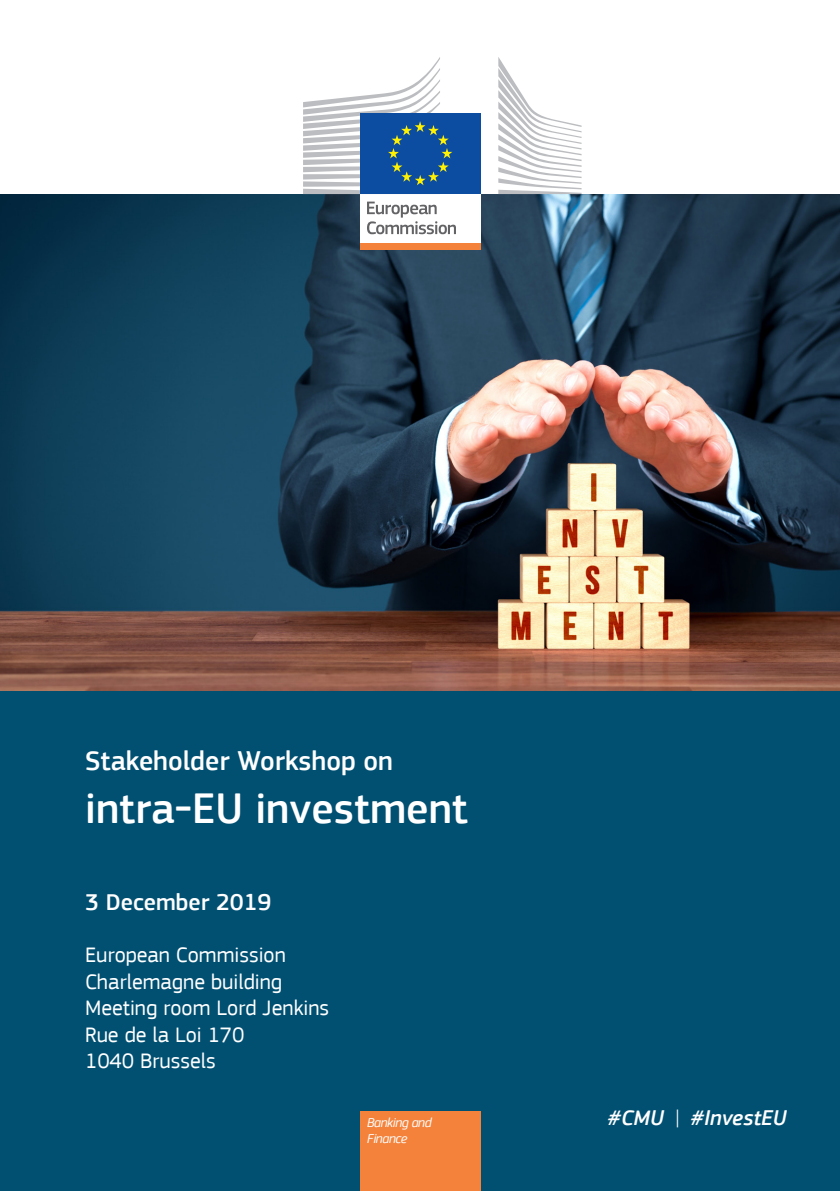
<style>
.page{position:relative;width:840px;height:1191px;background:#fff}
.page>*{position:absolute;margin:0;border:0;box-sizing:border-box;transform-origin:0 0}
.t1{font:500 44px "EC Square Sans Pro";color:#fff}
.t2{font:500 28px "EC Square Sans Pro";color:#fff}
.t3{font:500 24px "EC Square Sans Pro";color:#fff}
.t4{font:22px/26.4px "EC Square Sans Pro";color:#fff}
.t5{font:italic 500 22px "EC Square Sans Pro";color:#fff}
.t6{font:italic 13.6px/16.2px "EC Square Sans Pro";letter-spacing:-.03em;color:#fff}
.s1{font-weight:300}
</style>
<div class="page">
<img style="left:0;top:194px;width:839px;height:497px">
<div style="left:0;top:691px;width:839px;height:500px;background:#015072"></div>
<div style="left:360px;top:1110px;width:119px;height:81px;background:#f4823b"></div>
<div style="left:360px;top:192px;width:119px;height:51px;background:#fff"></div>
<svg style="left:367px;top:202px;width:88px;height:32px"></svg>
<svg style="left:498px;top:57px;width:83px;height:137px"></svg>
<div style="left:360px;top:114px;width:119px;height:80px;background:#0d4da1"></div>
<svg style="left:303px;top:57px;width:149px;height:137px"></svg>
<div style="left:360px;top:243px;width:119px;height:7px;background:#f4823b"></div>
<p class="t2" style="left:85px;top:744px;width:309px">Stakeholder Workshop on</p>
<h1 class="t1" style="left:85px;top:782px;width:384px">intra-EU investment</h1>
<p class="t3" style="left:85px;top:887px;width:187px">3 December 2019</p>
<p class="t4" style="left:85px;top:942px;width:245px">European Commission<br>Charlemagne building<br>Meeting room Lord Jenkins<br>Rue de la Loi 170<br>1040 Brussels</p>
<p class="t6" style="left:367px;top:1114px;width:66px">Banking and<br>Finance</p>
<p class="t5" style="left:607px;top:1104px;width:180px">#CMU <span class="s1">|</span> #InvestEU</p>
</div>
